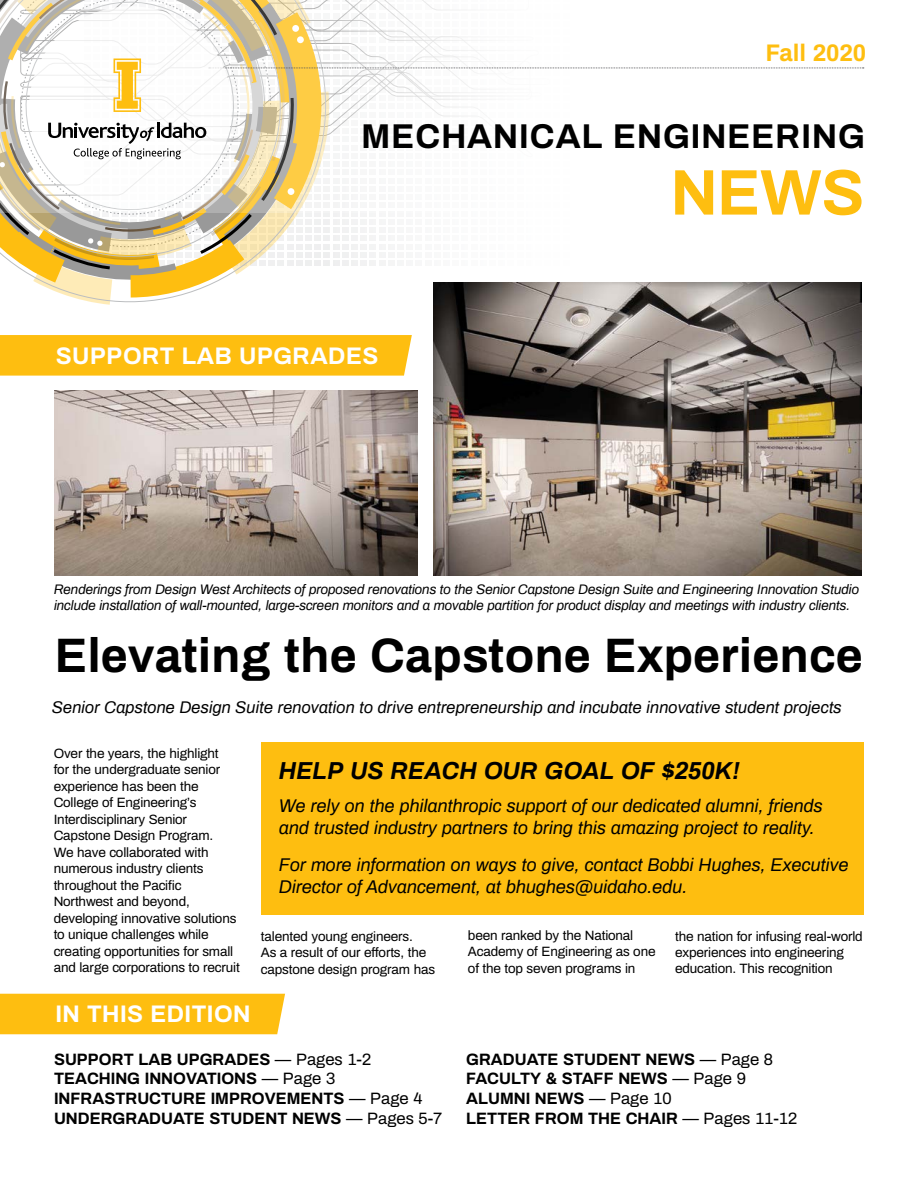
<style>
.page{position:relative;width:918px;height:1188px;background:#fff}
.page>*{position:absolute;margin:0;border:0;box-sizing:border-box;transform-origin:0 0}
.t1{font:700 64.5px "Archivo";color:#febe10}
.t2{font:700 48.45px "Archivo";color:#000}
.t3{font:700 34.5px "Archivo";letter-spacing:.03em;color:#000}
.t4{font:700 24px "Archivo";letter-spacing:.02em;color:#fff}
.t5{font:italic 700 24px "Archivo";letter-spacing:.01em;color:#000}
.t6{font:700 24px "Archivo";color:#febe10}
.t7{font:italic 18px/21.6px "Archivo";color:#000}
.t8{font:700 16.5px/19.8px "Archivo";color:#000}
.t9{font:italic 16.5px "Archivo";color:#000}
.t10{font:13.5px/16.5px "Archivo";letter-spacing:-.01em;color:#000}
.t11{font:italic 13.5px/16.2px "Archivo";letter-spacing:-.01em;color:#000}
.s1{font-weight:400}
</style>
<div class="page">
<div style="left:0;top:335px;width:412px;height:41px;background:#febe10"></div>
<div style="left:0;top:994px;width:285px;height:40px;background:#febe10"></div>
<svg style="left:13px;top:264px;width:236px;height:41px"></svg>
<img style="left:434px;top:282px;width:427px;height:294px">
<svg style="left:0;top:0;width:865px;height:213px"></svg>
<svg style="left:21px;top:0;width:843px;height:266px"></svg>
<img style="left:54px;top:391px;width:364px;height:185px">
<div style="left:261px;top:743px;width:603px;height:172px;background:#febe10"></div>
<h3 class="t6" style="left:766px;top:35px;width:102px">Fall 2020</h3>
<h3 class="t3" style="left:362px;top:111px;width:505px">MECHANICAL ENGINEERING</h3>
<h3 class="t4" style="left:56px;top:338px;width:324px">SUPPORT LAB UPGRADES</h3>
<h1 class="t1" style="left:671px;top:145px;width:195px">NEWS</h1>
<p class="t11" style="left:54px;top:581px;width:807px">Renderings from Design West Architects of proposed renovations to the Senior Capstone Design Suite and Engineering Innovation Studio include installation of wall-mounted, large-screen monitors and a movable partition for product display and meetings with industry clients.</p>
<h2 class="t2" style="left:55px;top:620px;width:809px">Elevating the Capstone Experience</h2>
<p class="t9" style="left:52px;top:695px;width:791px">Senior Capstone Design Suite renovation to drive entrepreneurship and incubate innovative student projects</p>
<p class="t10" style="left:54px;top:744px;width:188px">Over the years, the highlight<br>for the undergraduate senior experience has been the<br>College of Engineering’s<br>Interdisciplinary Senior<br>Capstone Design Program.<br>We have collaborated with numerous industry clients throughout the Pacific<br>Northwest and beyond, developing innovative solutions to unique challenges while creating opportunities for small and large corporations to recruit</p>
<h3 class="t4" style="left:55px;top:996px;width:197px">IN THIS EDITION</h3>
<h3 class="t5" style="left:279px;top:753px;width:463px">HELP US REACH OUR GOAL OF $250K!</h3>
<h3 class="t7" style="left:279px;top:794px;width:545px">We rely on the philanthropic support of our dedicated alumni, friends and trusted industry partners to bring this amazing project to reality.</h3>
<h3 class="t7" style="left:279px;top:853px;width:571px">For more information on ways to give, contact Bobbi Hughes, Executive<br>Director of Advancement, at bhughes@uidaho.edu.</h3>
<p class="t10" style="left:261px;top:927px;width:176px">talented young engineers.<br>As a result of our efforts, the capstone design program has</p>
<p class="t10" style="left:468px;top:927px;width:189px">been ranked by the National<br>Academy of Engineering as one of the top seven programs in</p>
<p class="t10" style="left:675px;top:927px;width:189px">the nation for infusing real-world experiences into engineering education. This recognition</p>
<p class="t8" style="left:54px;top:1048px;width:390px">SUPPORT LAB UPGRADES <span class="s1">— Pages 1-2<br></span>TEACHING INNOVATIONS <span class="s1">— Page 3<br></span>INFRASTRUCTURE IMPROVEMENTS <span class="s1">— Page 4<br></span>UNDERGRADUATE STUDENT NEWS <span class="s1">— Pages 5-7</span></p>
<p class="t8" style="left:466px;top:1048px;width:332px">GRADUATE STUDENT NEWS <span class="s1">— Page 8<br></span>FACULTY &amp; STAFF NEWS <span class="s1">— Page 9<br></span>ALUMNI NEWS <span class="s1">— Page 10<br></span>LETTER FROM THE CHAIR <span class="s1">— Pages 11-12</span></p>
</div>
